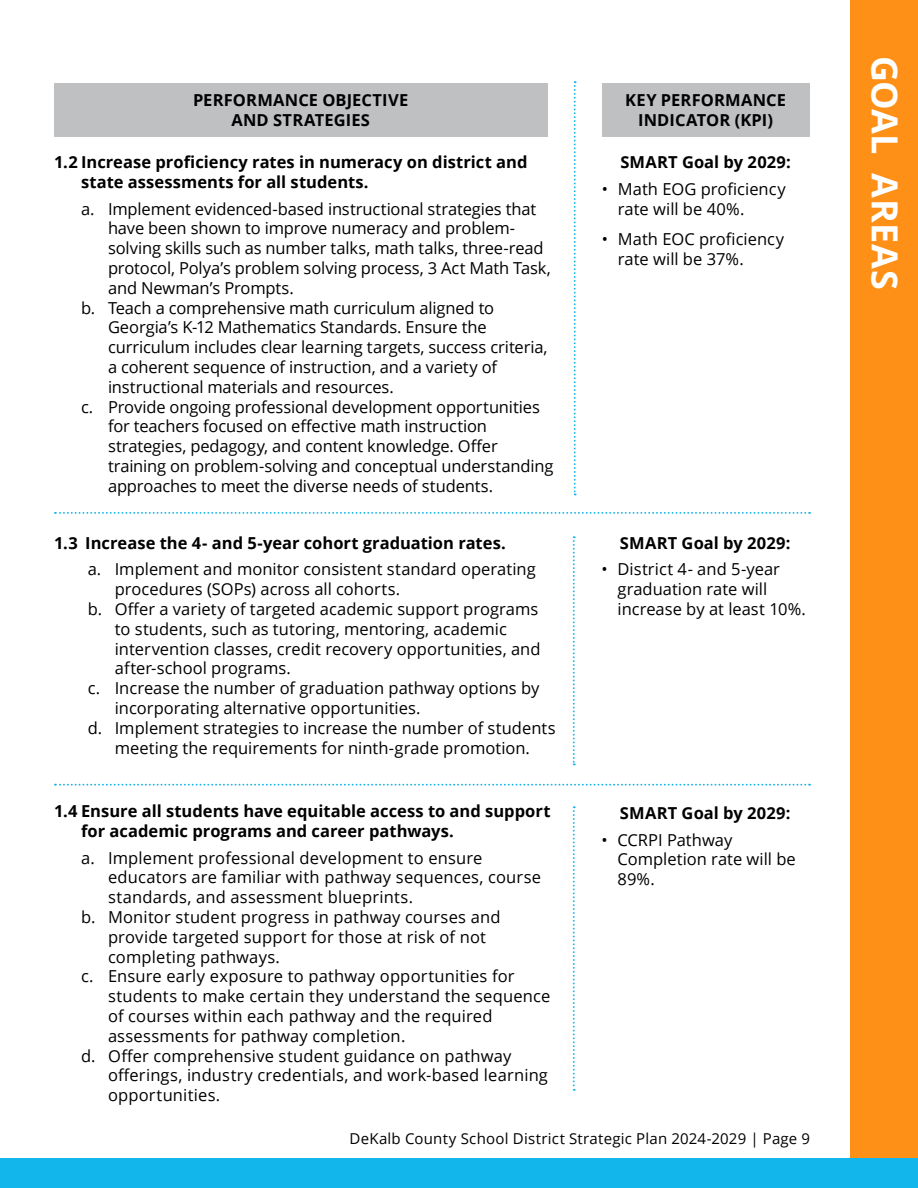
<style>
.page{position:relative;width:918px;height:1188px;background:#fff}
.page>*{position:absolute;margin:0;border:0;box-sizing:border-box;transform-origin:0 0}
.t1{font:700 36px "Open Sans";letter-spacing:.01em;color:#fff}
.t2{font:16.5px/19.8px "Open Sans";color:#000101}
.Main_Paragraph{font:700 16.5px/19.8px "Open Sans";color:#000101;text-align:center}
.t3{font:15px "Open Sans";letter-spacing:.015em;color:#000101}
</style>
<div class="page">
<div style="left:54px;top:83px;width:493px;height:54px;background:#bec0c2"></div>
<div style="left:602px;top:83px;width:208px;height:54px;background:#bec0c2"></div>
<svg style="left:574px;top:81px;width:2px;height:414px"></svg>
<svg style="left:55px;top:512px;width:755px;height:2px"></svg>
<svg style="left:573px;top:536px;width:2px;height:229px"></svg>
<svg style="left:55px;top:784px;width:755px;height:2px"></svg>
<svg style="left:573px;top:806px;width:2px;height:285px"></svg>
<div style="left:850px;top:0;width:68px;height:1188px;background:#ff9017"></div>
<div style="left:0;top:1158px;width:918px;height:30px;background:#13b6ea"></div>
<p class="Main_Paragraph" style="left:193px;top:90px;width:217px">PERFORMANCE OBJECTIVE<br>AND STRATEGIES</p>
<p class="Main_Paragraph" style="left:81px;top:152px;width:448px;text-align:left;text-indent:-27px">1.2 Increase proficiency rates in numeracy on district and state assessments for all students.</p>
<p class="t2" style="left:108px;top:198px;width:444px;text-indent:-27px">a. Implement evidenced-based instructional strategies that have been shown to improve numeracy and problem&shy;solving skills such as number talks, math talks, three-read protocol, Polya’s problem solving process, 3 Act Math Task, and Newman’s Prompts.</p>
<p class="t2" style="left:108px;top:297px;width:441px;text-indent:-27px">b. Teach a comprehensive math curriculum aligned to Georgia’s K-12 Mathematics Standards. Ensure the curriculum includes clear learning targets, success criteria, a coherent sequence of instruction, and a variety of instructional materials and resources.</p>
<p class="t2" style="left:108px;top:396px;width:447px;text-indent:-27px">c. Provide ongoing professional development opportunities for teachers focused on effective math instruction strategies, pedagogy, and content knowledge. Offer training on problem-solving and conceptual understanding approaches to meet the diverse needs of students.</p>
<p class="Main_Paragraph" style="left:54px;top:533px;width:453px">1.3 Increase the 4- and 5-year cohort graduation rates.</p>
<p class="t2" style="left:115px;top:559px;width:422px;text-indent:-27px">a. Implement and monitor consistent standard operating procedures (SOPs) across all cohorts.</p>
<p class="t2" style="left:115px;top:599px;width:427px;text-indent:-27px">b. Offer a variety of targeted academic support programs to students, such as tutoring, mentoring, academic intervention classes, credit recovery opportunities, and after-school programs.</p>
<p class="t2" style="left:115px;top:678px;width:426px;text-indent:-27px">c. Increase the number of graduation pathway options by incorporating alternative opportunities.</p>
<p class="t2" style="left:88px;top:718px;width:469px;text-align:center">d. Implement strategies to increase the number of students meeting the requirements for ninth-grade promotion.</p>
<p class="Main_Paragraph" style="left:81px;top:801px;width:471px;text-align:left;text-indent:-27px">1.4 Ensure all students have equitable access to and support for academic programs and career pathways.</p>
<p class="t2" style="left:108px;top:847px;width:435px;text-indent:-27px">a. Implement professional development to ensure educators are familiar with pathway sequences, course standards, and assessment blueprints.</p>
<p class="t2" style="left:108px;top:907px;width:394px;text-indent:-27px">b. Monitor student progress in pathway courses and provide targeted support for those at risk of not completing pathways.</p>
<p class="t2" style="left:108px;top:966px;width:444px;text-indent:-27px">c. Ensure early exposure to pathway opportunities for students to make certain they understand the sequence of courses within each pathway and the required assessments for pathway completion.</p>
<p class="t2" style="left:108px;top:1045px;width:442px;text-indent:-27px">d. Offer comprehensive student guidance on pathway offerings, industry credentials, and work-based learning opportunities.</p>
<p class="Main_Paragraph" style="left:625px;top:90px;width:162px">KEY PERFORMANCE<br>INDICATOR (KPI)</p>
<p class="Main_Paragraph" style="left:620px;top:152px;width:172px">SMART Goal by 2029:</p>
<p class="t2" style="left:618px;top:178px;width:169px;text-indent:-16px">• Math EOG proficiency rate will be 40%.</p>
<p class="t2" style="left:618px;top:229px;width:168px;text-indent:-16px">• Math EOC proficiency rate will be 37%.</p>
<p class="Main_Paragraph" style="left:620px;top:533px;width:172px">SMART Goal by 2029:</p>
<p class="t2" style="left:618px;top:559px;width:190px;text-indent:-16px">• District 4- and 5-year graduation rate will increase by at least 10%.</p>
<p class="Main_Paragraph" style="left:620px;top:803px;width:172px">SMART Goal by 2029:</p>
<p class="t2" style="left:618px;top:829px;width:180px;text-indent:-16px">• CCRPI Pathway<br>Completion rate will be<br>89%.</p>
<p class="t3" style="left:350px;top:1128px;width:462px">DeKalb County School District Strategic Plan 2024-2029 | Page 9</p>
<h1 class="t1" style="left:910px;top:56px;width:235px;rotate:90deg">GOAL AREAS</h1>
</div>
